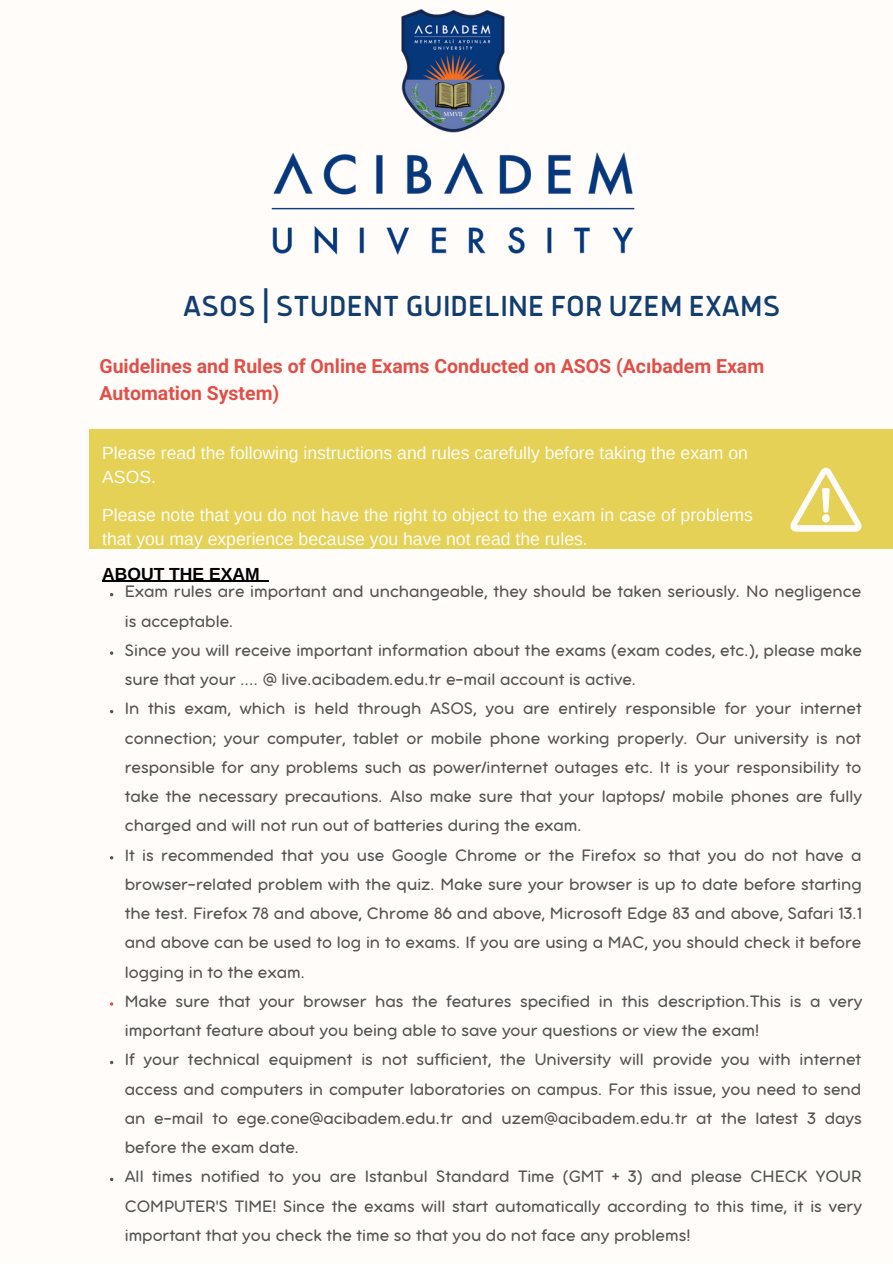
<style>
.page{position:relative;width:893px;height:1264px;background:#fff}
.page>*{position:absolute;margin:0;border:0;box-sizing:border-box;transform-origin:0 0}
.t1{font:31.95px "Anteb";color:#113d6f}
.t2{font:700 19.5px/27px "Araboto";color:#df5049}
.t3{font:18px/29.2px "Aristotelica Pro Tx";color:#545454}
.t4{font:17.55px/23.5px "Arimo";color:#fffcf9}
.t5{font:700 17.55px "Arimo";color:#000}
</style>
<div class="page">
<div style="left:0;top:0;width:892px;height:1262px;background:#fffcf9"></div>
<div style="left:89px;top:430px;width:803px;height:119px;background:#e4d156"></div>
<svg style="left:790px;top:467px;width:71px;height:64px"></svg>
<div style="left:822px;top:514px;width:7px;height:8px;background:#fffcf9;border-radius:50%"></div>
<img style="left:271px;top:8px;width:364px;height:247px">
<hr style="left:102px;top:580px;width:157px;height:2px;background:#000">
<svg style="left:259px;top:580px;width:10px;height:2px"></svg>
<h1 class="t1" style="left:183px;top:292px;width:599px">ASOS | STUDENT GUIDELINE FOR UZEM EXAMS</h1>
<p class="t2" style="left:99px;top:353px;width:666px">Guidelines and Rules of Online Exams Conducted on ASOS (Acıbadem Exam<br>Automation System)</p>
<p class="t4" style="left:102px;top:441px;width:647px">Please read the following instructions and rules carefully before taking the exam on<br>ASOS.</p>
<p class="t4" style="left:102px;top:503px;width:652px">Please note that you do not have the right to object to the exam in case of problems that you may experience because you have not read the rules.</p>
<p class="t5" style="left:102px;top:563px;width:159px">ABOUT THE EXAM</p>
<p class="t3" style="left:125px;top:578px;width:739px">Exam rules are important and unchangeable, they should be taken seriously. No negligence is acceptable.<br>Since you will receive important information about the exams (exam codes, etc.), please make sure that your .... @ live.acibadem.edu.tr e-mail account is active.<br>In this exam, which is held through ASOS, you are entirely responsible for your internet connection; your computer, tablet or mobile phone working properly. Our university is not responsible for any problems such as power/internet outages etc. It is your responsibility to take the necessary precautions. Also make sure that your laptops/ mobile phones are fully charged and will not run out of batteries during the exam.<br>It is recommended that you use Google Chrome or the Firefox so that you do not have a browser-related problem with the quiz. Make sure your browser is up to date before starting the test. Firefox 78 and above, Chrome 86 and above, Microsoft Edge 83 and above, Safari 13.1 and above can be used to log in to exams. If you are using a MAC, you should check it before logging in to the exam.<br>Make sure that your browser has the features specified in this description.This is a very important feature about you being able to save your questions or view the exam!<br>If your technical equipment is not sufficient, the University will provide you with internet access and computers in computer laboratories on campus. For this issue, you need to send an e-mail to ege.cone@acibadem.edu.tr and uzem@acibadem.edu.tr at the latest 3 days before the exam date.<br>All times notified to you are Istanbul Standard Time (GMT + 3) and please CHECK YOUR COMPUTER'S TIME! Since the exams will start automatically according to this time, it is very important that you check the time so that you do not face any problems!</p>
</div>
